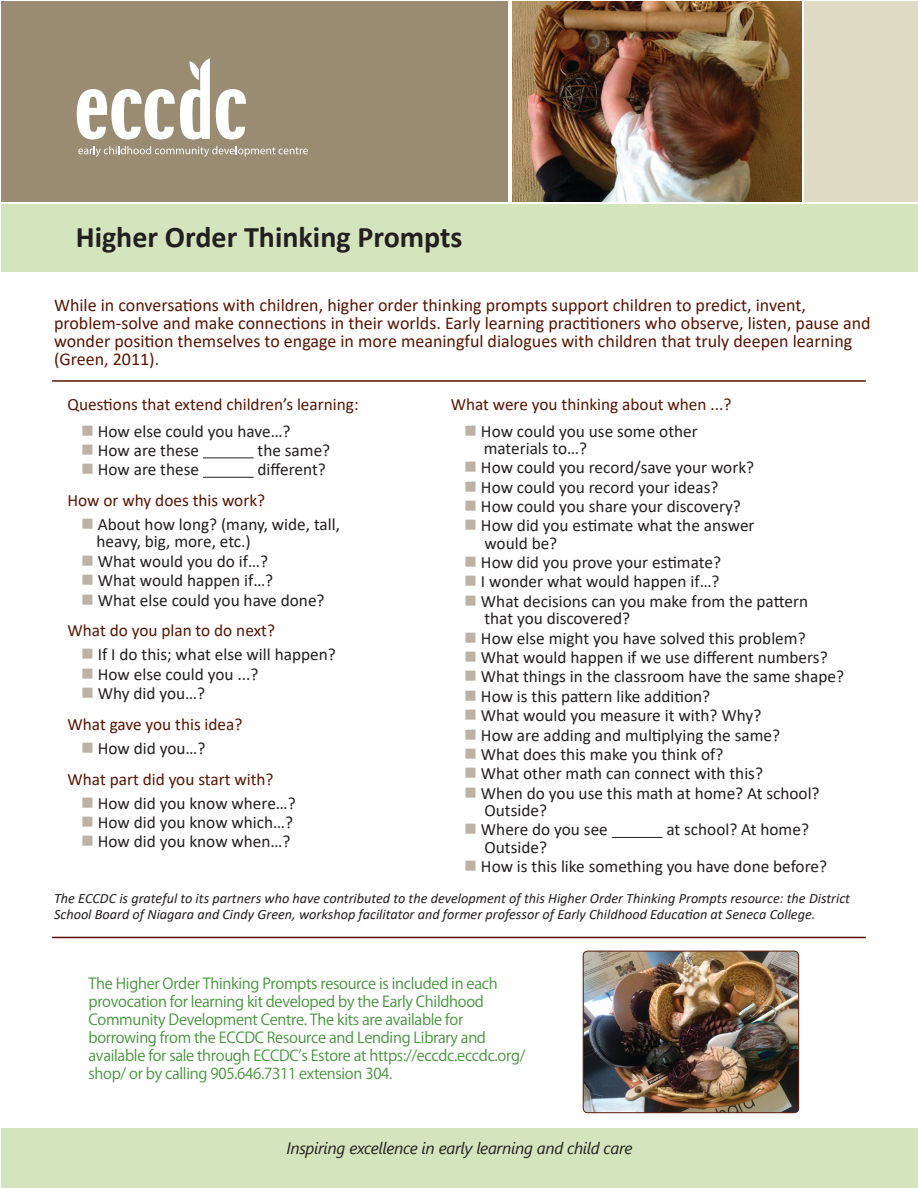
<style>
.page{position:relative;width:918px;height:1188px;background:#fff}
.page>*{position:absolute;margin:0;border:0;box-sizing:border-box;transform-origin:0 0}
.t1{font:700 30px "Calibri";color:#231f20}
.t2{font:18px/18px "Calibri";color:#5a1400}
.t3{font:17.25px "Calibri";color:#231f20}
.t4{font:17.25px "Calibri";color:#5a1400}
.t5{font:italic 16.5px "Segoe UI";letter-spacing:-.02em;color:#231f20}
.t6{font:15px/18px "Koz Go Pro";letter-spacing:-.02em;color:#439539}
.t7{font:italic 14.25px/15.8px "Calibri";color:#231f20}
.s1{color:#bbb1a4}
</style>
<div class="page">
<hr style="left:203px;top:458px;width:51px;height:1px;background:#231f20">
<hr style="left:203px;top:477px;width:51px;height:1px;background:#231f20">
<hr style="left:612px;top:837px;width:50px;height:1px;background:#231f20">
<img style="left:583px;top:951px;width:216px;height:162px">
<div style="left:583px;top:951px;width:216px;height:162px;border:1px solid #5a1400;border-radius:4px"></div>
<div style="left:2px;top:2px;width:506px;height:200px;background:#998c73"></div>
<div style="left:804px;top:2px;width:114px;height:200px;background:#e0dbc4"></div>
<img style="left:512px;top:2px;width:289px;height:200px">
<div style="left:2px;top:204px;width:916px;height:68px;background:#d4e5bd"></div>
<svg style="left:216px;top:89px;width:30px;height:50px"></svg>
<svg style="left:77px;top:58px;width:133px;height:81px"></svg>
<svg style="left:78px;top:146px;width:230px;height:11px"></svg>
<hr style="left:52px;top:937px;width:814px;height:1px;background:#5a1400">
<div style="left:1px;top:1128px;width:917px;height:60px;background:#d4e5bd"></div>
<hr style="left:52px;top:380px;width:814px;height:2px;background:#5a1400">
<p class="t1" style="left:76px;top:216px;width:388px">Higher Order Thinking Prompts</p>
<p class="t2" style="left:54px;top:295px;width:818px">While in conversations with children, higher order thinking prompts support children to predict, invent, problem-solve and make connections in their worlds. Early learning practitioners who observe, listen, pause and wonder position themselves to engage in more meaningful dialogues with children that truly deepen learning (Green, 2011).</p>
<p class="t4" style="left:68px;top:392px;width:293px">Questions that extend children’s learning:</p>
<p class="t4" style="left:451px;top:392px;width:282px">What were you thinking about when ...?</p>
<p class="t3" style="left:81px;top:419px;width:211px"><span class="s1">■</span> How else could you have…?</p>
<p class="t3" style="left:81px;top:438px;width:120px"><span class="s1">■</span> How are these</p>
<p class="t3" style="left:258px;top:438px;width:74px">the same?</p>
<p class="t3" style="left:81px;top:458px;width:120px"><span class="s1">■</span> How are these</p>
<p class="t3" style="left:258px;top:458px;width:70px">different?</p>
<p class="t4" style="left:68px;top:488px;width:199px">How or why does this work?</p>
<p class="t3" style="left:81px;top:512px;width:261px"><span class="s1">■</span> About how long? (many, wide, tall,</p>
<p class="t3" style="left:97px;top:530px;width:156px">heavy, big, more, etc.)</p>
<p class="t3" style="left:81px;top:549px;width:189px"><span class="s1">■</span> What would you do if…?</p>
<p class="t3" style="left:81px;top:568px;width:194px"><span class="s1">■</span> What would happen if…?</p>
<p class="t3" style="left:81px;top:588px;width:245px"><span class="s1">■</span> What else could you have done?</p>
<p class="t4" style="left:68px;top:619px;width:209px">What do you plan to do next?</p>
<p class="t3" style="left:81px;top:643px;width:256px"><span class="s1">■</span> If I do this; what else will happen?</p>
<p class="t3" style="left:81px;top:662px;width:179px"><span class="s1">■</span> How else could you ...?</p>
<p class="t3" style="left:81px;top:681px;width:126px"><span class="s1">■</span> Why did you…?</p>
<p class="t4" style="left:68px;top:712px;width:177px">What gave you this idea?</p>
<p class="t3" style="left:81px;top:736px;width:126px"><span class="s1">■</span> How did you…?</p>
<p class="t4" style="left:68px;top:767px;width:208px">What part did you start with?</p>
<p class="t3" style="left:81px;top:791px;width:216px"><span class="s1">■</span> How did you know where…?</p>
<p class="t3" style="left:81px;top:810px;width:214px"><span class="s1">■</span> How did you know which…?</p>
<p class="t3" style="left:81px;top:830px;width:211px"><span class="s1">■</span> How did you know when…?</p>
<p class="t3" style="left:464px;top:419px;width:235px"><span class="s1">■</span> How could you use some other</p>
<p class="t3" style="left:484px;top:436px;width:105px">materials to…?</p>
<p class="t3" style="left:464px;top:455px;width:292px"><span class="s1">■</span> How could you record/save your work?</p>
<p class="t3" style="left:464px;top:475px;width:256px"><span class="s1">■</span> How could you record your ideas?</p>
<p class="t3" style="left:464px;top:494px;width:278px"><span class="s1">■</span> How could you share your discovery?</p>
<p class="t3" style="left:464px;top:514px;width:292px"><span class="s1">■</span> How did you estimate what the answer</p>
<p class="t3" style="left:484px;top:531px;width:74px">would be?</p>
<p class="t3" style="left:464px;top:550px;width:258px"><span class="s1">■</span> How did you prove your estimate?</p>
<p class="t3" style="left:464px;top:570px;width:257px"><span class="s1">■</span> I wonder what would happen if…?</p>
<p class="t3" style="left:464px;top:589px;width:345px"><span class="s1">■</span> What decisions can you make from the pattern</p>
<p class="t3" style="left:484px;top:606px;width:147px">that you discovered?</p>
<p class="t3" style="left:464px;top:626px;width:343px"><span class="s1">■</span> How else might you have solved this problem?</p>
<p class="t3" style="left:464px;top:645px;width:365px"><span class="s1">■</span> What would happen if we use different numbers?</p>
<p class="t3" style="left:464px;top:665px;width:381px"><span class="s1">■</span> What things in the classroom have the same shape?</p>
<p class="t3" style="left:464px;top:684px;width:248px"><span class="s1">■</span> How is this pattern like addition?</p>
<p class="t3" style="left:464px;top:703px;width:299px"><span class="s1">■</span> What would you measure it with? Why?</p>
<p class="t3" style="left:464px;top:723px;width:317px"><span class="s1">■</span> How are adding and multiplying the same?</p>
<p class="t3" style="left:464px;top:742px;width:261px"><span class="s1">■</span> What does this make you think of?</p>
<p class="t3" style="left:464px;top:762px;width:300px"><span class="s1">■</span> What other math can connect with this?</p>
<p class="t3" style="left:464px;top:781px;width:357px"><span class="s1">■</span> When do you use this math at home? At school?</p>
<p class="t3" style="left:484px;top:798px;width:64px">Outside?</p>
<p class="t3" style="left:464px;top:818px;width:145px"><span class="s1">■</span> Where do you see</p>
<p class="t3" style="left:666px;top:818px;width:144px">at school? At home?</p>
<p class="t3" style="left:484px;top:835px;width:64px">Outside?</p>
<p class="t3" style="left:464px;top:854px;width:364px"><span class="s1">■</span> How is this like something you have done before?</p>
<p class="t7" style="left:54px;top:890px;width:798px">The ECCDC is grateful to its partners who have contributed to the development of this Higher Order Thinking Prompts resource: the District<br>School Board of Niagara and Cindy Green, workshop facilitator and former professor of Early Childhood Education at Seneca College.</p>
<p class="t6" style="left:88px;top:975px;width:438px">The Higher Order Thinking Prompts resource is included in each provocation for learning kit developed by the Early Childhood Community Development Centre. The kits are available for borrowing from the ECCDC Resource and Lending Library and available for sale through ECCDC’s Estore at https://eccdc.eccdc.org/ shop/ or by calling 905.646.7311 extension 304.</p>
<p class="t5" style="left:286px;top:1132px;width:348px">Inspiring excellence in early learning and child care</p>
</div>
